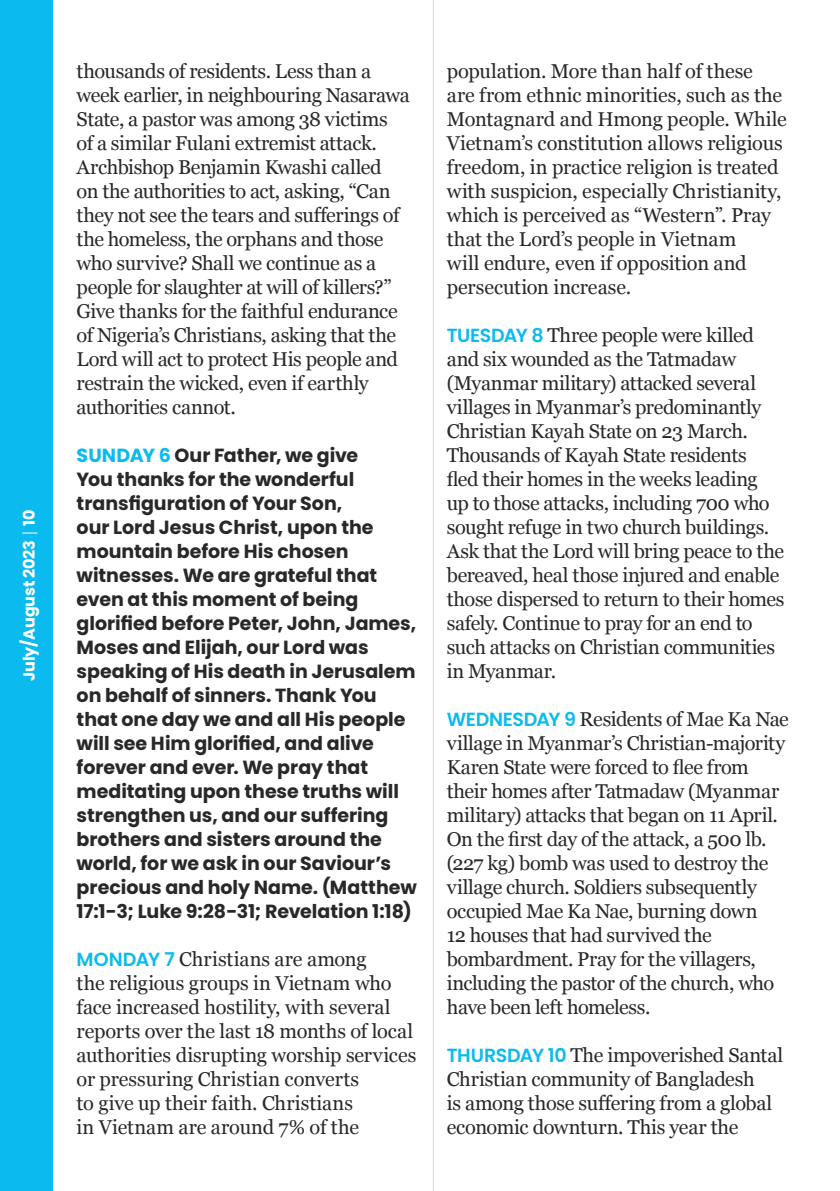
<style>
.page{position:relative;width:840px;height:1191px;background:#fff}
.page>*{position:absolute;margin:0;border:0;box-sizing:border-box;transform-origin:0 0}
.t1{font:20px/24px "Georgia";letter-spacing:-.015em;color:#282827}
.t2{font:700 19px/24px "Poppins";color:#282827}
.t3{font:700 16px "Poppins";letter-spacing:-.01em;color:#fff}
.s1{color:#0bbbef}
.s2{font-family:"Poppins";font-weight:600;font-size:19px;color:#0bbbef}
</style>
<div class="page">
<div style="left:0;top:0;width:53px;height:1191px;background:#0bbbef"></div>
<svg style="left:22px;top:532px;width:15px;height:1px"></svg>
<hr style="left:432px;top:0;width:1px;height:1191px;background:#dadada">
<p class="t3" style="left:20px;top:681px;width:173px;rotate:-90deg">July/August 2023 10</p>
<p class="t1" style="left:77px;top:58px;width:335px">thousands of residents. Less than a week earlier, in neighbouring Nasarawa State, a pastor was among 38 victims<br>of a similar Fulani extremist attack.<br>Archbishop Benjamin Kwashi called<br>on the authorities to act, asking, “Can they not see the tears and sufferings of the homeless, the orphans and those who survive? Shall we continue as a people for slaughter at will of killers?” Give thanks for the faithful endurance of Nigeria’s Christians, asking that the Lord will act to protect His people and restrain the wicked, even if earthly authorities cannot.</p>
<p class="t2" style="left:77px;top:443px;width:341px"><span class="s1">SUNDAY 6</span> Our Father, we give<br>You thanks for the wonderful transfiguration of Your Son,<br>our Lord Jesus Christ, upon the mountain before His chosen witnesses. We are grateful that even at this moment of being glorified before Peter, John, James,<br>Moses and Elijah, our Lord was speaking of His death in Jerusalem on behalf of sinners. Thank You that one day we and all His people will see Him glorified, and alive forever and ever. We pray that meditating upon these truths will strengthen us, and our suffering brothers and sisters around the world, for we ask in our Saviour’s precious and holy Name. (Matthew<br>17:1-3; Luke 9:28-31; Revelation 1:18)</p>
<p class="t1" style="left:77px;top:946px;width:341px"><span class="s2">MONDAY 7</span> Christians are among<br>the religious groups in Vietnam who face increased hostility, with several reports over the last 18 months of local authorities disrupting worship services or pressuring Christian converts<br>to give up their faith. Christians<br>in Vietnam are around 7% of the</p>
<p class="t1" style="left:446px;top:58px;width:341px">population. More than half of these<br>are from ethnic minorities, such as the Montagnard and Hmong people. While Vietnam’s constitution allows religious freedom, in practice religion is treated with suspicion, especially Christianity, which is perceived as “Western”. Pray that the Lord’s people in Vietnam<br>will endure, even if opposition and persecution increase.</p>
<p class="t1" style="left:446px;top:322px;width:339px"><span class="s2">TUESDAY 8</span> Three people were killed and six wounded as the Tatmadaw (Myanmar military) attacked several villages in Myanmar’s predominantly Christian Kayah State on 23 March.<br>Thousands of Kayah State residents<br>fled their homes in the weeks leading up to those attacks, including 700 who sought refuge in two church buildings.<br>Ask that the Lord will bring peace to the bereaved, heal those injured and enable those dispersed to return to their homes safely. Continue to pray for an end to such attacks on Christian communities in Myanmar.</p>
<p class="t1" style="left:446px;top:706px;width:343px"><span class="s2">WEDNESDAY 9</span> Residents of Mae Ka Nae village in Myanmar’s Christian-majority Karen State were forced to flee from their homes after Tatmadaw (Myanmar military) attacks that began on 11 April.<br>On the first day of the attack, a 500 lb. (227 kg) bomb was used to destroy the village church. Soldiers subsequently occupied Mae Ka Nae, burning down<br>12 houses that had survived the bombardment. Pray for the villagers, including the pastor of the church, who have been left homeless.</p>
<p class="t1" style="left:446px;top:1042px;width:338px"><span class="s2">THURSDAY 10</span> The impoverished Santal Christian community of Bangladesh<br>is among those suffering from a global economic downturn. This year the</p>
</div>
